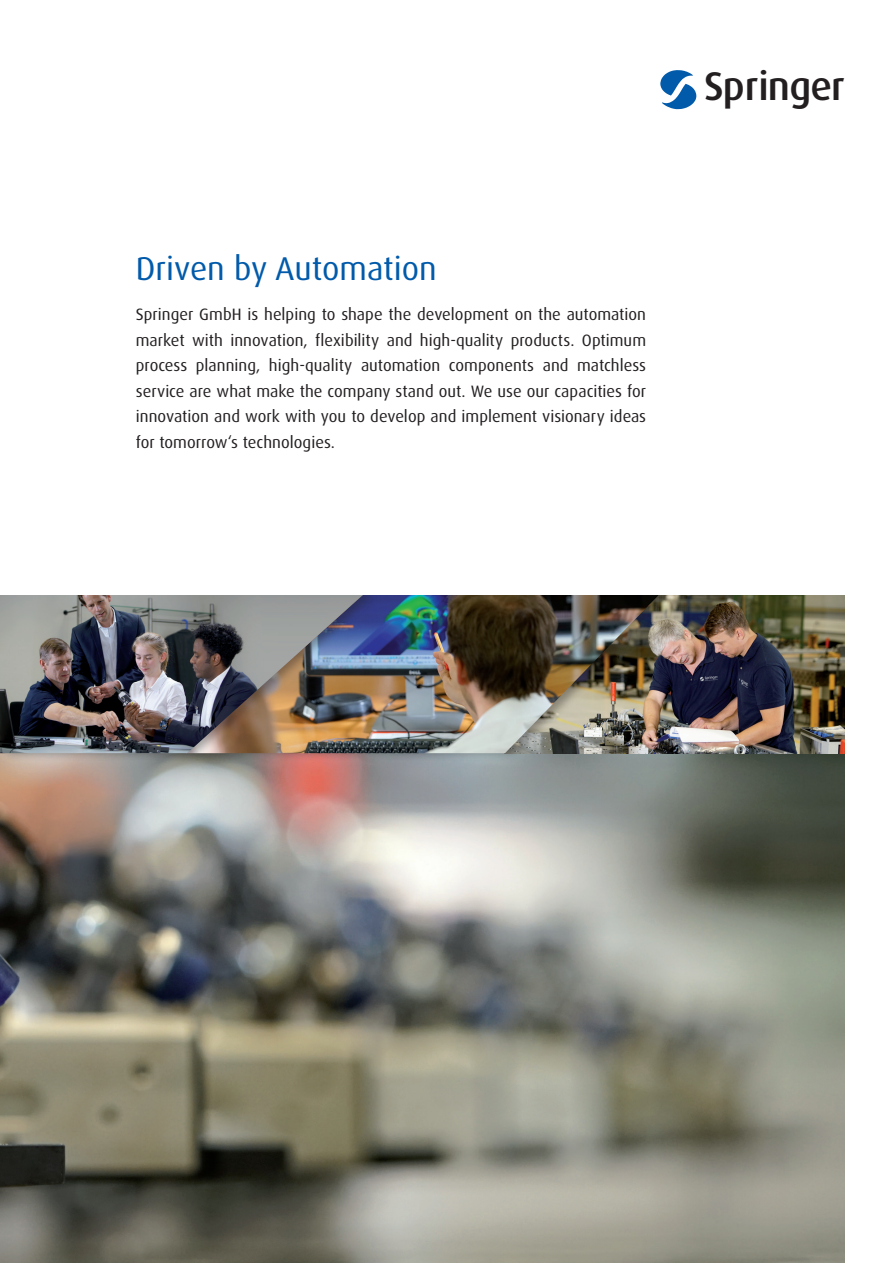
<style>
.page{position:relative;width:893px;height:1263px;background:#fff}
.page>*{position:absolute;margin:0;border:0;box-sizing:border-box;transform-origin:0 0}
.t1{font:500 40.05px "Dax Pro";letter-spacing:-.02em;color:#231f20}
.t2{font:33px "Dax Pro";color:#015aaa}
.t3{font:16.5px/25.5px "Dax Pro";color:#231f20;text-align:justify}
</style>
<div class="page">
<svg style="left:660px;top:70px;width:36px;height:39px"></svg>
<img style="left:0;top:753px;width:844px;height:510px">
<img style="left:675px;top:595px;width:169px;height:158px">
<div style="left:188px;top:586px;width:487px;height:176px;background:#231f20;opacity:.4"></div>
<img style="left:379px;top:594px;width:281px;height:159px">
<div style="left:0;top:586px;width:379px;height:176px;background:#231f20;opacity:.4"></div>
<img style="left:0;top:594px;width:364px;height:159px">
<div style="left:0;top:513px;width:849px;height:81px;background:#fff"></div>
<h2 class="t2" style="left:136px;top:247px;width:302px">Driven by Automation</h2>
<p class="t3" style="left:136px;top:302px;width:512px">Springer GmbH is helping to shape the development on the automation market with innovation, flexibility and high-quality products. Optimum process planning, high-quality automation components and matchless service are what make the company stand out. We use our capacities for innovation and work with you to develop and implement visionary ideas for tomorrow‘s technologies.</p>
<h1 class="t1" style="left:704px;top:61px;width:142px">Springer</h1>
</div>
